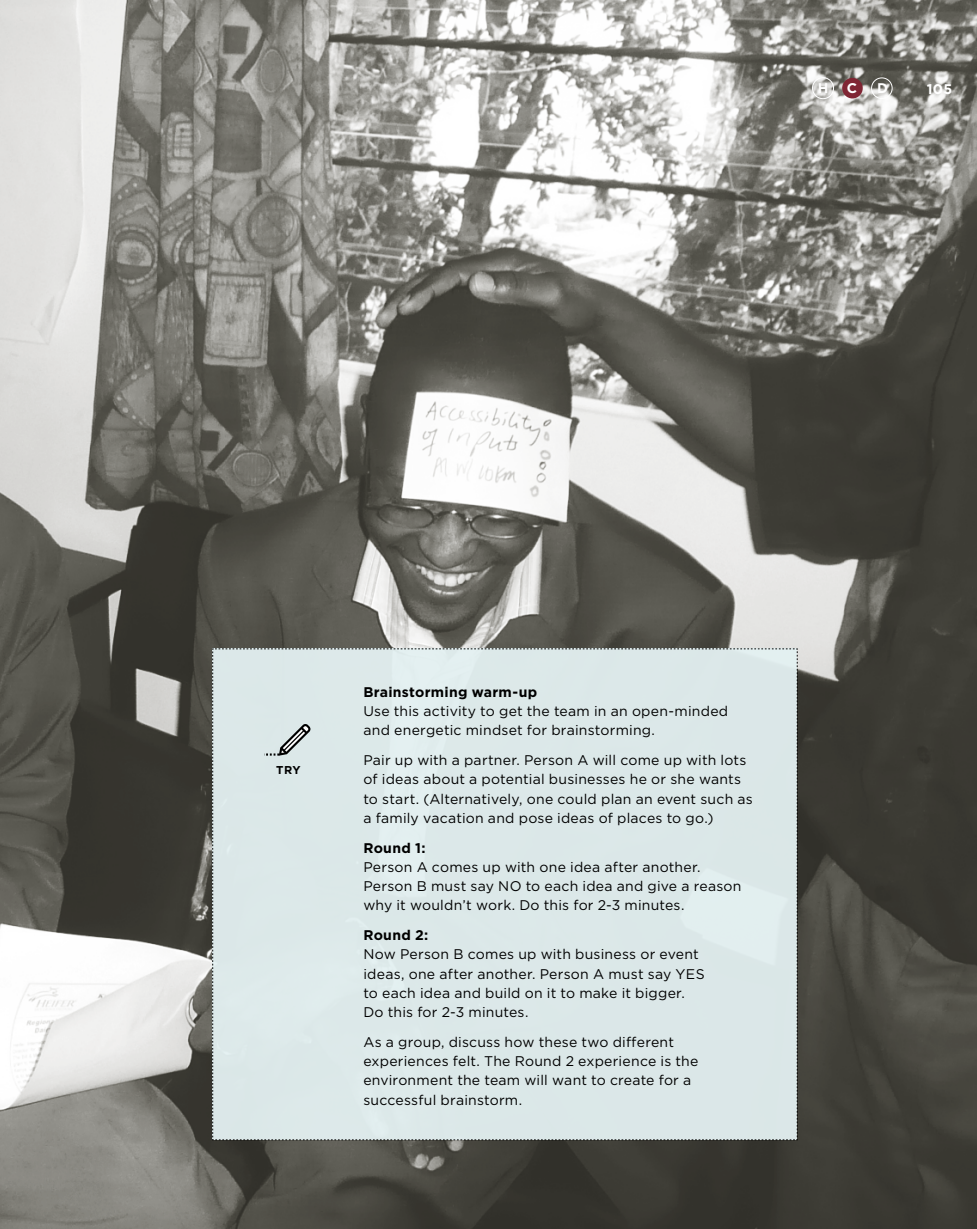
<style>
.page{position:relative;width:977px;height:1229px;background:#fff}
.page>*{position:absolute;margin:0;border:0;box-sizing:border-box;transform-origin:0 0}
.t1{font:14px/19.2px "Gotham";letter-spacing:.015em;color:#000}
.t2{font:700 14px "Gotham";letter-spacing:.02em;color:#000}
.t3{font:700 14px "Gotham";color:#fff}
.t4{font:700 11.38px "Gotham";color:#000}
</style>
<div class="page">
<img style="left:0;top:0;width:976px;height:1228px">
<div style="left:212px;top:648px;width:586px;height:492px;background:#dce8e8"></div>
<div style="left:871px;top:77px;width:21px;height:22px;border:1px solid #fff;border-radius:50%"></div>
<div style="left:842px;top:78px;width:20px;height:20px;background:#802634;border-radius:50%"></div>
<div style="left:812px;top:77px;width:22px;height:22px;border:1px solid #fff;border-radius:50%"></div>
<p class="t3" style="left:817px;top:80px;width:12px">H</p>
<p class="t3" style="left:846px;top:80px;width:12px">C</p>
<p class="t3" style="left:877px;top:80px;width:12px">D</p>
<p class="t3" style="left:926px;top:81px;width:27px">105</p>
<p class="t4" style="left:276px;top:763px;width:26px">TRY</p>
<p class="t2" style="left:363px;top:683px;width:175px">Brainstorming warm-up</p>
<p class="t1" style="left:363px;top:701px;width:366px">Use this activity to get the team in an open-minded and energetic mindset for brainstorming.</p>
<p class="t1" style="left:363px;top:750px;width:391px">Pair up with a partner. Person A will come up with lots of ideas about a potential businesses he or she wants to start. (Alternatively, one could plan an event such as a family vacation and pose ideas of places to go.)</p>
<p class="t2" style="left:363px;top:839px;width:64px">Round 1:</p>
<p class="t1" style="left:363px;top:857px;width:379px">Person A comes up with one idea after another.<br>Person B must say N O to each idea and give a reason why it wouldn’t work. Do this for 2-3 minutes.</p>
<p class="t2" style="left:363px;top:927px;width:67px">Round 2:</p>
<p class="t1" style="left:363px;top:944px;width:343px">N ow Person B comes up with business or event ideas, one after another. Person A must say YES to each idea and build on it to make it bigger.<br>Do this for 2-3 minutes.</p>
<p class="t1" style="left:363px;top:1032px;width:336px">As a group, discuss how these two different experiences felt. The Round 2 experience is the environment the team will want to create for a successful brainstorm.</p>
</div>
